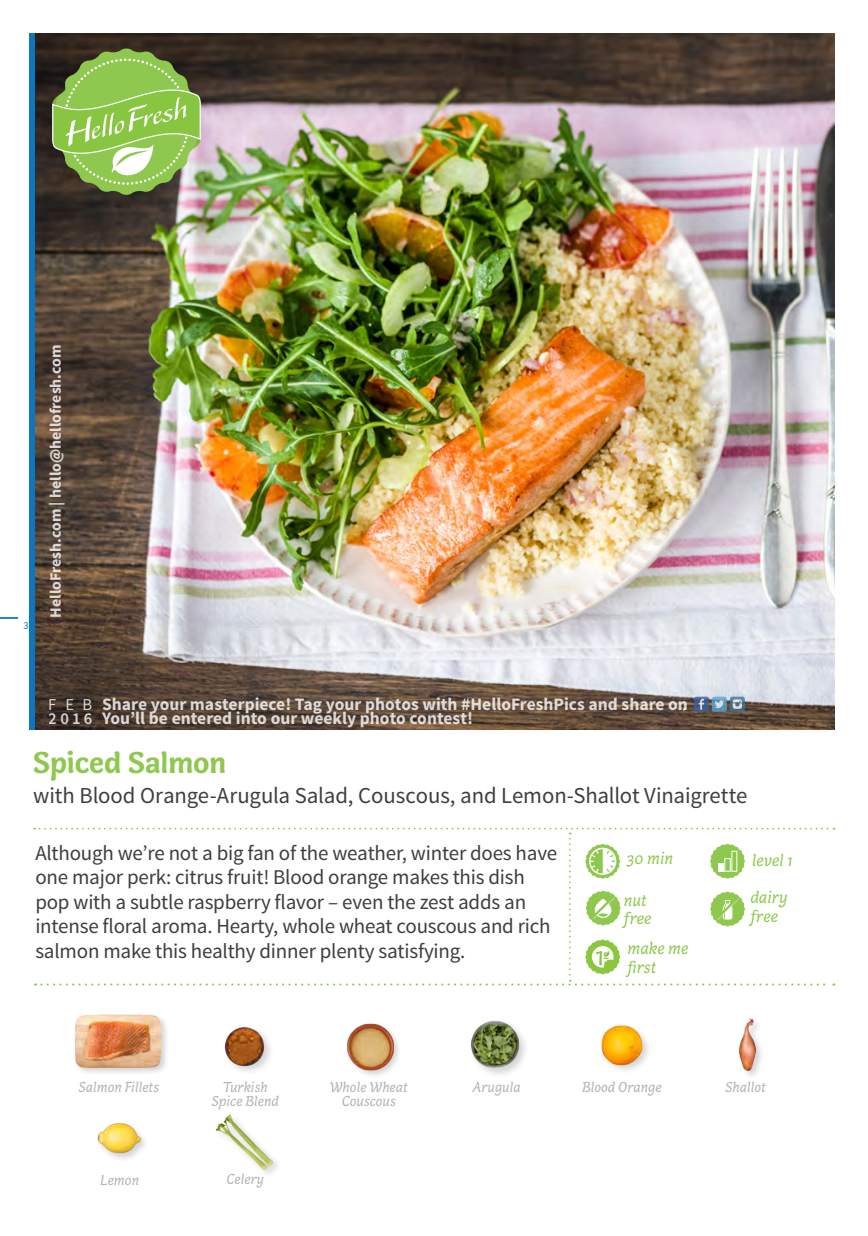
<style>
.page{position:relative;width:868px;height:1236px;background:#fff}
.page>*{position:absolute;margin:0;border:0;box-sizing:border-box;transform-origin:0 0}
.t1{font:700 30.97px "Capucine Basic";letter-spacing:-.005em;color:#8fc84e}
.t2{font:22.75px "Source Sans Pro";letter-spacing:-.005em;color:#3e3e3f}
.t3{font:21px/24.5px "Source Sans Pro";letter-spacing:-.01em;color:#3e3e3f}
.t4{font:700 17.5px/14px "Source Sans Pro";color:#fff}
.t5{font:italic 17.5px/18.6px "Capucine Basic";color:#8fc84e}
.t6{font:600 16.62px "Source Sans Pro";color:#fff}
.t7{font:16.62px "Source Sans Pro";color:#fff}
.t8{font:700 15.75px "Source Sans Pro";color:#fff}
.t9{font:italic 14.88px/14.5px "Capucine Basic";color:#b2b3b7;text-align:center}
.t10{font:10.5px "Source Sans Pro";color:#0c77be}
</style>
<div class="page">
<img style="left:35px;top:33px;width:798px;height:696px">
<svg style="left:0;top:617px;width:18px;height:1px"></svg>
<svg style="left:53px;top:48px;width:147px;height:147px;background:#89ad59"></svg>
<div style="left:30px;top:33px;width:5px;height:696px;background:#0c77be"></div>
<svg style="left:693px;top:696px;width:15px;height:15px"></svg>
<svg style="left:698px;top:698px;width:5px;height:11px"></svg>
<svg style="left:729px;top:696px;width:15px;height:15px"></svg>
<svg style="left:732px;top:699px;width:9px;height:9px"></svg>
<svg style="left:711px;top:696px;width:15px;height:15px"></svg>
<svg style="left:714px;top:700px;width:10px;height:8px"></svg>
<img style="left:739px;top:1018px;width:22px;height:58px">
<div style="left:74px;top:1012px;width:95px;height:63px;background:#231f20;opacity:.2"></div>
<img style="left:75px;top:1012px;width:87px;height:63px">
<img style="left:224px;top:1027px;width:46px;height:44px">
<img style="left:347px;top:1023px;width:52px;height:53px">
<div style="left:599px;top:1023px;width:53px;height:51px;background:#231f20;opacity:.2"></div>
<img style="left:599px;top:1023px;width:46px;height:46px">
<img style="left:215px;top:1113px;width:59px;height:56px">
<img style="left:471px;top:1020px;width:53px;height:54px">
<img style="left:97px;top:1123px;width:46px;height:36px">
<svg style="left:34px;top:827px;width:800px;height:158px"></svg>
<p class="t10" style="left:23px;top:619px;width:7px">3</p>
<p class="t8" style="left:45px;top:617px;width:274px;rotate:-90deg">HelloFresh.com | hello@hellofresh.com</p>
<p class="t4" style="left:102px;top:698px;width:587px">Share your masterpiece! Tag your photos with #HelloFreshPics and share on<br>You’ll be entered into our weekly photo contest!</p>
<h1 class="t1" style="left:33px;top:738px;width:194px">Spiced Salmon</h1>
<p class="t2" style="left:33px;top:781px;width:715px">with Blood Orange-Arugula Salad, Couscous, and Lemon-Shallot Vinaigrette</p>
<p class="t7" style="left:49px;top:694px;width:45px">FEB</p>
<p class="t6" style="left:49px;top:708px;width:45px">2016</p>
<p class="t3" style="left:35px;top:840px;width:523px">Although we’re not a big fan of the weather, winter does have one major perk: citrus fruit! Blood orange makes this dish pop with a subtle raspberry flavor – even the zest adds an intense floral aroma. Hearty, whole wheat couscous and rich salmon make this healthy dinner plenty satisfying.</p>
<p class="t5" style="left:626px;top:849px;width:48px">30 min</p>
<p class="t5" style="left:752px;top:851px;width:42px">level 1</p>
<p class="t5" style="left:623px;top:891px;width:29px">nut free</p>
<p class="t5" style="left:627px;top:939px;width:62px">make me first</p>
<p class="t5" style="left:750px;top:888px;width:39px">dairy free</p>
<p class="t9" style="left:211px;top:1080px;width:69px">Turkish<br>Spice Blend</p>
<p class="t9" style="left:330px;top:1080px;width:79px">Whole Wheat</p>
<p class="t9" style="left:582px;top:1080px;width:81px">Blood Orange</p>
<p class="t9" style="left:341px;top:1094px;width:56px">Couscous</p>
<p class="t9" style="left:78px;top:1080px;width:82px">Salmon Fillets</p>
<p class="t9" style="left:472px;top:1080px;width:49px">Arugula</p>
<p class="t9" style="left:725px;top:1080px;width:42px">Shallot</p>
<p class="t9" style="left:100px;top:1172px;width:40px">Lemon</p>
<p class="t9" style="left:226px;top:1172px;width:39px">Celery</p>
</div>
